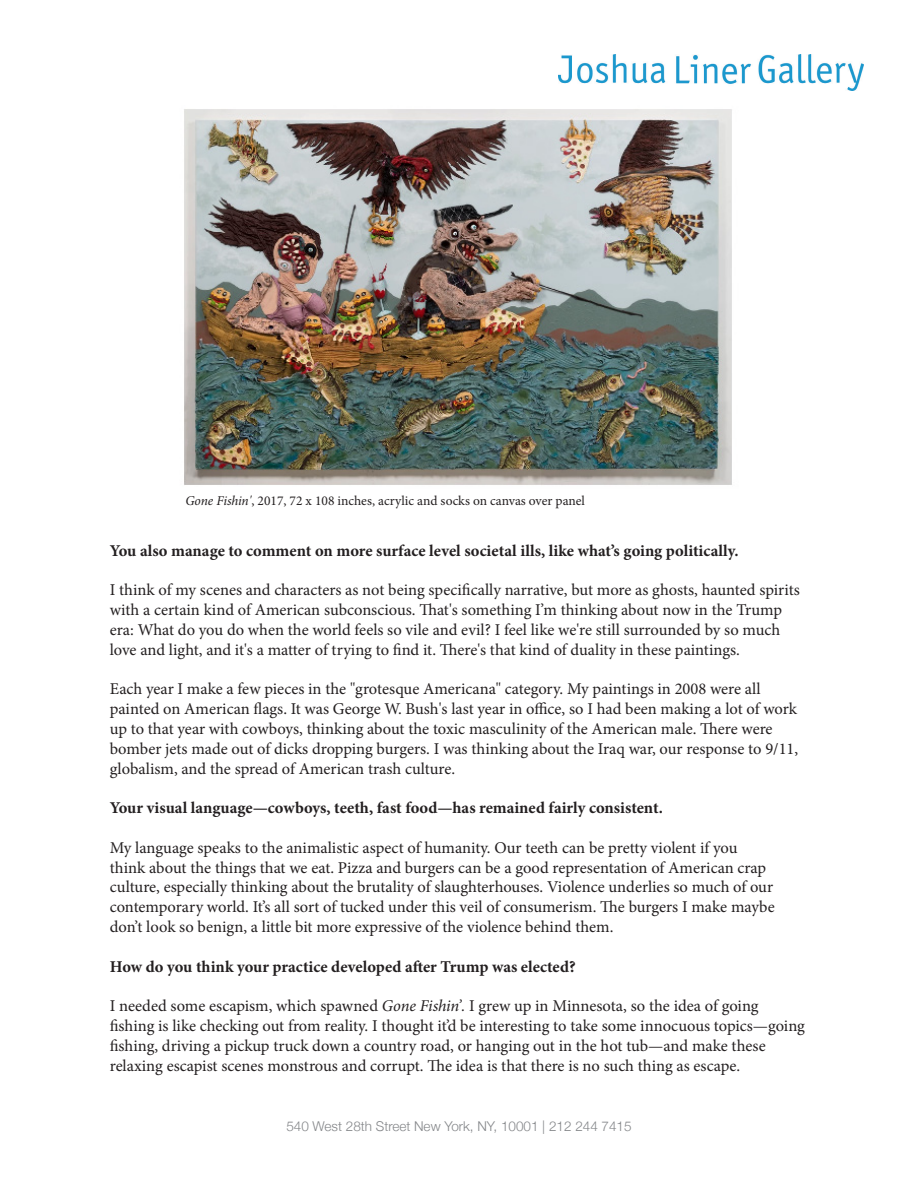
<style>
.page{position:relative;width:918px;height:1188px;background:#fff}
.page>*{position:absolute;margin:0;border:0;box-sizing:border-box;transform-origin:0 0}
.t1{font:16.5px/19.8px "Minion Pro";color:#231f20}
.t2{font:700 16.5px "Minion Pro";color:#231f20}
.t3{font:13.5px "Minion Pro";color:#231f20}
.t4{font:300 13.5px "Helvetica Neue";color:#848689}
.s1{font-style:italic}
</style>
<div class="page">
<img style="left:559px;top:54px;width:305px;height:36px">
<img style="left:184px;top:109px;width:548px;height:376px">
<p class="t3" style="left:185px;top:491px;width:401px"><span class="s1">Gone Fishin'</span>, 2017, 72 x 108 inches, acrylic and socks on canvas over panel</p>
<p class="t2" style="left:110px;top:539px;width:630px">You also manage to comment on more surface level societal ills, like what’s going politically.</p>
<p class="t1" style="left:110px;top:580px;width:692px">I think of my scenes and characters as not being specifically narrative, but more as ghosts, haunted spirits with a certain kind of American subconscious. That's something I’m thinking about now in the Trump era: What do you do when the world feels so vile and evil? I feel like we're still surrounded by so much love and light, and it's a matter of trying to find it. There's that kind of duality in these paintings.</p>
<p class="t1" style="left:110px;top:679px;width:690px">Each year I make a few pieces in the "grotesque Americana" category. My paintings in 2008 were all painted on American flags. It was George W. Bush's last year in office, so I had been making a lot of work up to that year with cowboys, thinking about the toxic masculinity of the American male. There were bomber jets made out of dicks dropping burgers. I was thinking about the Iraq war, our response to 9/11, globalism, and the spread of American trash culture.</p>
<p class="t2" style="left:110px;top:796px;width:555px">Your visual language—cowboys, teeth, fast food—has remained fairly consistent.</p>
<p class="t1" style="left:110px;top:838px;width:666px">My language speaks to the animalistic aspect of humanity. Our teeth can be pretty violent if you think about the things that we eat. Pizza and burgers can be a good representation of American crap culture, especially thinking about the brutality of slaughterhouses. Violence underlies so much of our contemporary world. It’s all sort of tucked under this veil of consumerism. The burgers I make maybe don’t look so benign, a little bit more expressive of the violence behind them.</p>
<p class="t2" style="left:110px;top:955px;width:467px">How do you think your practice developed after Trump was elected?</p>
<p class="t1" style="left:110px;top:996px;width:697px">I needed some escapism, which spawned <span class="s1">Gone Fishin’.</span> I grew up in Minnesota, so the idea of going fishing is like checking out from reality. I thought it’d be interesting to take some innocuous topics—going fishing, driving a pickup truck down a country road, or hanging out in the hot tub—and make these relaxing escapist scenes monstrous and corrupt. The idea is that there is no such thing as escape.</p>
<p class="t4" style="left:286px;top:1115px;width:347px">540 West 28th Street New York, NY, 10001 | 212 244 7415</p>
</div>
